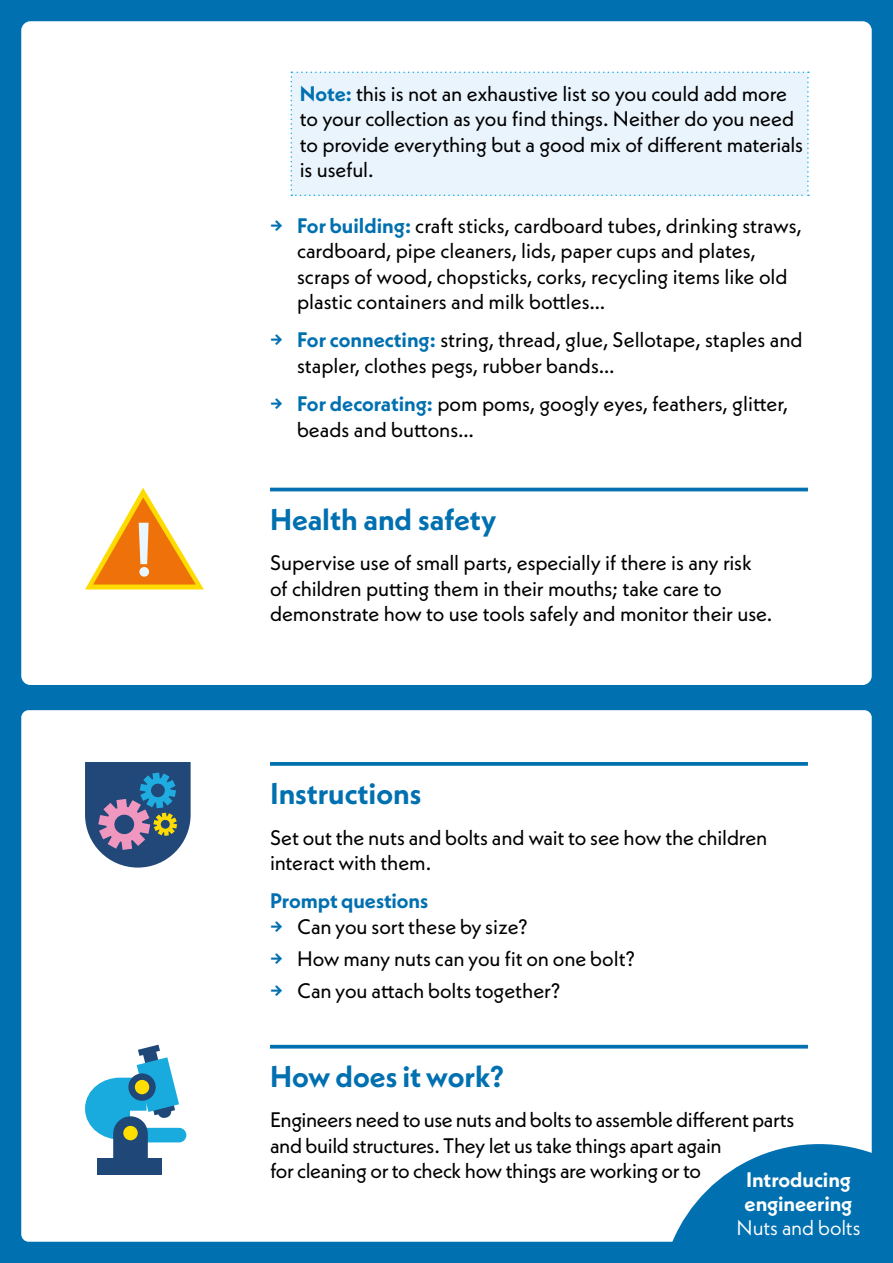
<style>
.page{position:relative;width:893px;height:1263px;background:#0070b0}
.page>*{position:absolute;margin:0;border:0;box-sizing:border-box;transform-origin:0 0}
.t1{font:700 30px "Neue Kabel";color:#0070b0}
.t2{font:21px/25.5px "Neue Kabel";letter-spacing:-.005em;color:#000}
.t3{font:700 21px/24px "Neue Kabel";letter-spacing:-.005em;color:#fff}
.t4{font:700 21px "Neue Kabel";letter-spacing:-.005em;color:#0070b0}
.t5{font:21px "Neue Kabel";letter-spacing:-.005em;color:#fff}
.s1{font-weight:700;color:#0070b0}
</style>
<div class="page">
<div style="left:21px;top:21px;width:851px;height:664px;background:#fff;border-radius:9px"></div>
<hr style="left:270px;top:488px;width:538px;height:3px;background:#0070b0">
<svg style="left:85px;top:488px;width:119px;height:101px"></svg>
<div style="left:139px;top:567px;width:10px;height:10px;background:#eaf6fe;border-radius:50%"></div>
<div style="left:291px;top:72px;width:518px;height:124px;background:#eaf4fd"></div>
<div style="left:21px;top:710px;width:851px;height:532px;background:#fff;border-radius:7px"></div>
<svg style="left:270px;top:762px;width:538px;height:4px;background:#0f78b4"></svg>
<hr style="left:270px;top:1045px;width:538px;height:3px;background:#0070b0">
<svg style="left:660px;top:1144px;width:212px;height:98px"></svg>
<svg style="left:85px;top:762px;width:106px;height:105px;background:#586f92"></svg>
<div style="left:138px;top:1128px;width:48px;height:14px;background:#1aabde;border-radius:7px"></div>
<svg style="left:85px;top:1045px;width:95px;height:113px"></svg>
<div style="left:123px;top:1126px;width:15px;height:14px;background:#ffde00;border-radius:50%"></div>
<div style="left:97px;top:1158px;width:65px;height:17px;background:#1f4778"></div>
<p class="t2" style="left:300px;top:80px;width:505px"><span class="s1">Note:</span> this is not an exhaustive list so you could add more to your collection as you find things. Neither do you need to provide everything but a good mix of different materials is useful.</p>
<p class="t2" style="left:297px;top:212px;width:506px;text-indent:-27px"><span class="s1">→ For building:</span> craft sticks, cardboard tubes, drinking straws, cardboard, pipe cleaners, lids, paper cups and plates, scraps of wood, chopsticks, corks, recycling items like old plastic containers and milk bottles…</p>
<p class="t2" style="left:297px;top:327px;width:507px;text-indent:-27px"><span class="s1">→ For connecting:</span> string, thread, glue, Sellotape, staples and stapler, clothes pegs, rubber bands…</p>
<p class="t2" style="left:297px;top:391px;width:493px;text-indent:-27px"><span class="s1">→ For decorating:</span> pom poms, googly eyes, feathers, glitter, beads and buttons…</p>
<h1 class="t1" style="left:270px;top:500px;width:228px">Health and safety</h1>
<p class="t2" style="left:270px;top:550px;width:504px">Supervise use of small parts, especially if there is any risk of children putting them in their mouths; take care to demonstrate how to use tools safely and monitor their use.</p>
<h1 class="t1" style="left:270px;top:774px;width:153px">Instructions</h1>
<p class="t2" style="left:270px;top:824px;width:499px">Set out the nuts and bolts and wait to see how the children interact with them.</p>
<p class="t4" style="left:270px;top:887px;width:160px">Prompt questions</p>
<p class="t2" style="left:270px;top:913px;width:259px"><span class="s1">→</span> Can you sort these by size?</p>
<p class="t2" style="left:270px;top:945px;width:366px"><span class="s1">→</span> How many nuts can you fit on one bolt?</p>
<p class="t2" style="left:270px;top:977px;width:292px"><span class="s1">→</span> Can you attach bolts together?</p>
<h1 class="t1" style="left:270px;top:1057px;width:236px">How does it work?</h1>
<p class="t2" style="left:270px;top:1107px;width:526px">Engineers need to use nuts and bolts to assemble different parts and build structures. They let us take things apart again<br>for cleaning or to check how things are working or to</p>
<p class="t3" style="left:745px;top:1168px;width:109px">Introducing engineering</p>
<p class="t5" style="left:736px;top:1214px;width:126px">Nuts and bolts</p>
</div>
